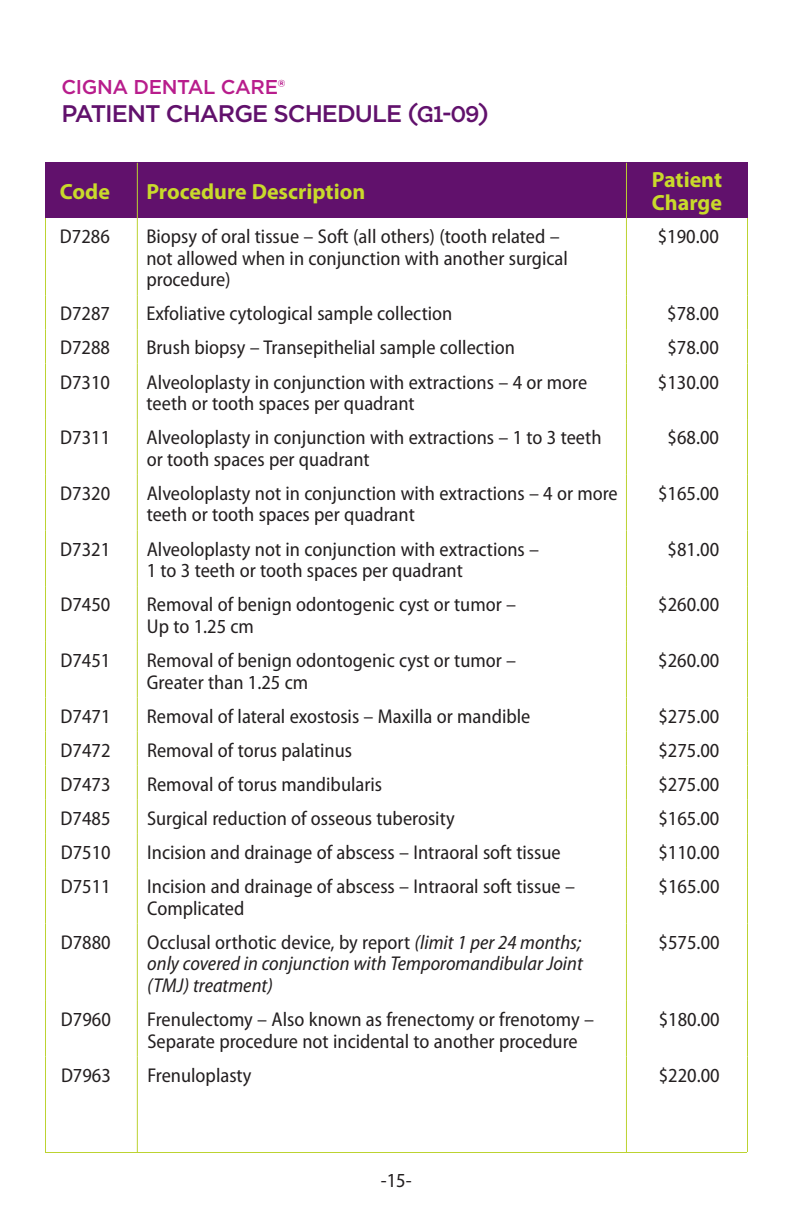
<style>
.page{position:relative;width:792px;height:1224px;background:#fff}
.page>*{position:absolute;margin:0;border:0;box-sizing:border-box;transform-origin:0 0}
.t1{font:500 24px "Gotham";letter-spacing:-.04em;color:#61116c}
.t2{font:700 22px/23px "Myriad Pro";color:#c9da2b}
.t3{font:semi-condensed 20px/21.6px "Myriad Pro";color:#231f20}
.t4{font:italic semi-condensed 20px/21.6px "Myriad Pro";color:#231f20;text-align:justify}
.t5{font:500 20px "Gotham";letter-spacing:-.02em;color:#b81d8c}
.s1{font-family:"Archer";font-weight:700}
.s2{font-style:normal}
</style>
<div class="page">
<hr style="left:45px;top:1152px;width:702px;height:1px;background:#bcd331">
<div style="left:46px;top:163px;width:701px;height:55px;background:#61116c"></div>
<hr style="left:45px;top:218px;width:1px;height:77px;background:#bcd331">
<hr style="left:137px;top:218px;width:1px;height:77px;background:#bcd331">
<hr style="left:626px;top:218px;width:1px;height:77px;background:#bcd331">
<hr style="left:747px;top:218px;width:1px;height:77px;background:#bcd331">
<hr style="left:45px;top:295px;width:1px;height:34px;background:#bcd331">
<hr style="left:137px;top:295px;width:1px;height:34px;background:#bcd331">
<hr style="left:626px;top:295px;width:1px;height:34px;background:#bcd331">
<hr style="left:747px;top:295px;width:1px;height:34px;background:#bcd331">
<hr style="left:45px;top:329px;width:1px;height:34px;background:#bcd331">
<hr style="left:137px;top:329px;width:1px;height:34px;background:#bcd331">
<hr style="left:626px;top:329px;width:1px;height:34px;background:#bcd331">
<hr style="left:747px;top:329px;width:1px;height:34px;background:#bcd331">
<hr style="left:45px;top:363px;width:1px;height:56px;background:#bcd331">
<hr style="left:137px;top:363px;width:1px;height:56px;background:#bcd331">
<hr style="left:626px;top:363px;width:1px;height:56px;background:#bcd331">
<hr style="left:747px;top:363px;width:1px;height:56px;background:#bcd331">
<hr style="left:45px;top:419px;width:1px;height:56px;background:#bcd331">
<hr style="left:137px;top:419px;width:1px;height:56px;background:#bcd331">
<hr style="left:626px;top:419px;width:1px;height:56px;background:#bcd331">
<hr style="left:747px;top:419px;width:1px;height:56px;background:#bcd331">
<hr style="left:45px;top:475px;width:1px;height:55px;background:#bcd331">
<hr style="left:137px;top:475px;width:1px;height:55px;background:#bcd331">
<hr style="left:626px;top:475px;width:1px;height:55px;background:#bcd331">
<hr style="left:747px;top:475px;width:1px;height:55px;background:#bcd331">
<hr style="left:45px;top:530px;width:1px;height:56px;background:#bcd331">
<hr style="left:137px;top:530px;width:1px;height:56px;background:#bcd331">
<hr style="left:626px;top:530px;width:1px;height:56px;background:#bcd331">
<hr style="left:747px;top:530px;width:1px;height:56px;background:#bcd331">
<hr style="left:45px;top:586px;width:1px;height:56px;background:#bcd331">
<hr style="left:137px;top:586px;width:1px;height:56px;background:#bcd331">
<hr style="left:626px;top:586px;width:1px;height:56px;background:#bcd331">
<hr style="left:747px;top:586px;width:1px;height:56px;background:#bcd331">
<hr style="left:45px;top:642px;width:1px;height:56px;background:#bcd331">
<hr style="left:137px;top:642px;width:1px;height:56px;background:#bcd331">
<hr style="left:626px;top:642px;width:1px;height:56px;background:#bcd331">
<hr style="left:747px;top:642px;width:1px;height:56px;background:#bcd331">
<hr style="left:45px;top:698px;width:1px;height:34px;background:#bcd331">
<hr style="left:137px;top:698px;width:1px;height:34px;background:#bcd331">
<hr style="left:626px;top:698px;width:1px;height:34px;background:#bcd331">
<hr style="left:747px;top:698px;width:1px;height:34px;background:#bcd331">
<hr style="left:45px;top:732px;width:1px;height:34px;background:#bcd331">
<hr style="left:137px;top:732px;width:1px;height:34px;background:#bcd331">
<hr style="left:626px;top:732px;width:1px;height:34px;background:#bcd331">
<hr style="left:747px;top:732px;width:1px;height:34px;background:#bcd331">
<hr style="left:45px;top:766px;width:1px;height:34px;background:#bcd331">
<hr style="left:137px;top:766px;width:1px;height:34px;background:#bcd331">
<hr style="left:626px;top:766px;width:1px;height:34px;background:#bcd331">
<hr style="left:747px;top:766px;width:1px;height:34px;background:#bcd331">
<hr style="left:45px;top:800px;width:1px;height:34px;background:#bcd331">
<hr style="left:137px;top:800px;width:1px;height:34px;background:#bcd331">
<hr style="left:626px;top:800px;width:1px;height:34px;background:#bcd331">
<hr style="left:747px;top:800px;width:1px;height:34px;background:#bcd331">
<hr style="left:45px;top:834px;width:1px;height:34px;background:#bcd331">
<hr style="left:137px;top:834px;width:1px;height:34px;background:#bcd331">
<hr style="left:626px;top:834px;width:1px;height:34px;background:#bcd331">
<hr style="left:747px;top:834px;width:1px;height:34px;background:#bcd331">
<hr style="left:45px;top:868px;width:1px;height:56px;background:#bcd331">
<hr style="left:137px;top:868px;width:1px;height:56px;background:#bcd331">
<hr style="left:626px;top:868px;width:1px;height:56px;background:#bcd331">
<hr style="left:747px;top:868px;width:1px;height:56px;background:#bcd331">
<hr style="left:45px;top:924px;width:1px;height:77px;background:#bcd331">
<hr style="left:137px;top:924px;width:1px;height:77px;background:#bcd331">
<hr style="left:626px;top:924px;width:1px;height:77px;background:#bcd331">
<hr style="left:747px;top:924px;width:1px;height:77px;background:#bcd331">
<hr style="left:45px;top:1001px;width:1px;height:56px;background:#bcd331">
<hr style="left:137px;top:1001px;width:1px;height:56px;background:#bcd331">
<hr style="left:626px;top:1001px;width:1px;height:56px;background:#bcd331">
<hr style="left:747px;top:1001px;width:1px;height:56px;background:#bcd331">
<hr style="left:45px;top:1057px;width:1px;height:95px;background:#bcd331">
<hr style="left:137px;top:1057px;width:1px;height:95px;background:#bcd331">
<hr style="left:626px;top:1057px;width:1px;height:95px;background:#bcd331">
<hr style="left:747px;top:1057px;width:1px;height:95px;background:#bcd331">
<hr style="left:137px;top:163px;width:1px;height:55px;background:#bcd331">
<hr style="left:626px;top:163px;width:1px;height:55px;background:#bcd331">
<hr style="left:45px;top:163px;width:1px;height:55px;background:#61116c">
<hr style="left:747px;top:163px;width:1px;height:55px;background:#61116c">
<hr style="left:45px;top:162px;width:92px;height:1px;background:#61116c">
<hr style="left:137px;top:162px;width:489px;height:1px;background:#61116c">
<hr style="left:626px;top:162px;width:122px;height:1px;background:#61116c">
<p class="t5" style="left:61px;top:74px;width:225px">CIGNA DENTAL CARE®</p>
<p class="t1" style="left:61px;top:98px;width:429px">PATIENT CHARGE SCHEDULE <span class="s1">(G1-09)</span></p>
<p class="t2" style="left:60px;top:180px;width:52px">Code</p>
<p class="t2" style="left:146px;top:180px;width:221px">Procedure Description</p>
<p class="t2" style="left:652px;top:168px;width:72px">Patient<br>Charge</p>
<p class="t3" style="left:60px;top:226px;width:51px">D7286</p>
<p class="t3" style="left:146px;top:226px;width:423px">Biopsy of oral tissue – Soft (all others) (tooth related – not allowed when in conjunction with another surgical procedure)</p>
<p class="t3" style="left:658px;top:226px;width:63px">$190.00</p>
<p class="t3" style="left:60px;top:303px;width:51px">D7287</p>
<p class="t3" style="left:146px;top:303px;width:307px">Exfoliative cytological sample collection</p>
<p class="t3" style="left:667px;top:303px;width:53px">$78.00</p>
<p class="t3" style="left:60px;top:337px;width:51px">D7288</p>
<p class="t3" style="left:146px;top:337px;width:370px">Brush biopsy – Transepithelial sample collection</p>
<p class="t3" style="left:667px;top:337px;width:53px">$78.00</p>
<p class="t3" style="left:60px;top:371px;width:51px">D7310</p>
<p class="t3" style="left:147px;top:371px;width:442px">Alveoloplasty in conjunction with extractions – 4 or more teeth or tooth spaces per quadrant</p>
<p class="t3" style="left:658px;top:371px;width:63px">$130.00</p>
<p class="t3" style="left:60px;top:427px;width:51px">D7311</p>
<p class="t3" style="left:147px;top:427px;width:456px">Alveoloplasty in conjunction with extractions – 1 to 3 teeth or tooth spaces per quadrant</p>
<p class="t3" style="left:668px;top:427px;width:53px">$68.00</p>
<p class="t3" style="left:60px;top:483px;width:51px">D7320</p>
<p class="t3" style="left:147px;top:483px;width:473px">Alveoloplasty not in conjunction with extractions – 4 or more teeth or tooth spaces per quadrant</p>
<p class="t3" style="left:658px;top:483px;width:63px">$165.00</p>
<p class="t3" style="left:60px;top:539px;width:51px">D7321</p>
<p class="t3" style="left:147px;top:539px;width:394px">Alveoloplasty not in conjunction with extractions –<br>1 to 3 teeth or tooth spaces per quadrant</p>
<p class="t3" style="left:668px;top:539px;width:53px">$81.00</p>
<p class="t3" style="left:60px;top:594px;width:51px">D7450</p>
<p class="t3" style="left:147px;top:594px;width:371px">Removal of benign odontogenic cyst or tumor –<br>Up to 1.25 cm</p>
<p class="t3" style="left:658px;top:594px;width:63px">$260.00</p>
<p class="t3" style="left:60px;top:650px;width:51px">D7451</p>
<p class="t3" style="left:147px;top:650px;width:371px">Removal of benign odontogenic cyst or tumor –<br>Greater than 1.25 cm</p>
<p class="t3" style="left:658px;top:650px;width:63px">$260.00</p>
<p class="t3" style="left:61px;top:706px;width:51px">D7471</p>
<p class="t3" style="left:147px;top:706px;width:385px">Removal of lateral exostosis – Maxilla or mandible</p>
<p class="t3" style="left:658px;top:706px;width:63px">$275.00</p>
<p class="t3" style="left:61px;top:740px;width:51px">D7472</p>
<p class="t3" style="left:147px;top:740px;width:207px">Removal of torus palatinus</p>
<p class="t3" style="left:658px;top:740px;width:63px">$275.00</p>
<p class="t3" style="left:61px;top:774px;width:51px">D7473</p>
<p class="t3" style="left:147px;top:774px;width:237px">Removal of torus mandibularis</p>
<p class="t3" style="left:658px;top:774px;width:63px">$275.00</p>
<p class="t3" style="left:61px;top:808px;width:51px">D7485</p>
<p class="t3" style="left:147px;top:808px;width:309px">Surgical reduction of osseous tuberosity</p>
<p class="t3" style="left:658px;top:808px;width:63px">$165.00</p>
<p class="t3" style="left:61px;top:842px;width:51px">D7510</p>
<p class="t3" style="left:147px;top:842px;width:415px">Incision and drainage of abscess – Intraoral soft tissue</p>
<p class="t3" style="left:658px;top:842px;width:63px">$110.00</p>
<p class="t3" style="left:61px;top:876px;width:51px">D7511</p>
<p class="t3" style="left:147px;top:876px;width:429px">Incision and drainage of abscess – Intraoral soft tissue –<br>Complicated</p>
<p class="t3" style="left:659px;top:876px;width:63px">$165.00</p>
<p class="t3" style="left:61px;top:932px;width:51px">D7880</p>
<p class="t4" style="left:147px;top:932px;width:437px"><span class="s2">Occlusal orthotic device, by report</span> (limit 1 per 24 months; only covered in conjunction with Temporomandibular Joint (TMJ) treatment)</p>
<p class="t3" style="left:659px;top:932px;width:63px">$575.00</p>
<p class="t3" style="left:61px;top:1009px;width:51px">D7960</p>
<p class="t3" style="left:147px;top:1009px;width:448px">Frenulectomy – Also known as frenectomy or frenotomy –<br>Separate procedure not incidental to another procedure</p>
<p class="t3" style="left:659px;top:1009px;width:63px">$180.00</p>
<p class="t3" style="left:61px;top:1065px;width:51px">D7963</p>
<p class="t3" style="left:147px;top:1065px;width:106px">Frenuloplasty</p>
<p class="t3" style="left:659px;top:1065px;width:63px">$220.00</p>
<p class="t3" style="left:381px;top:1170px;width:32px">-15-</p>
</div>
